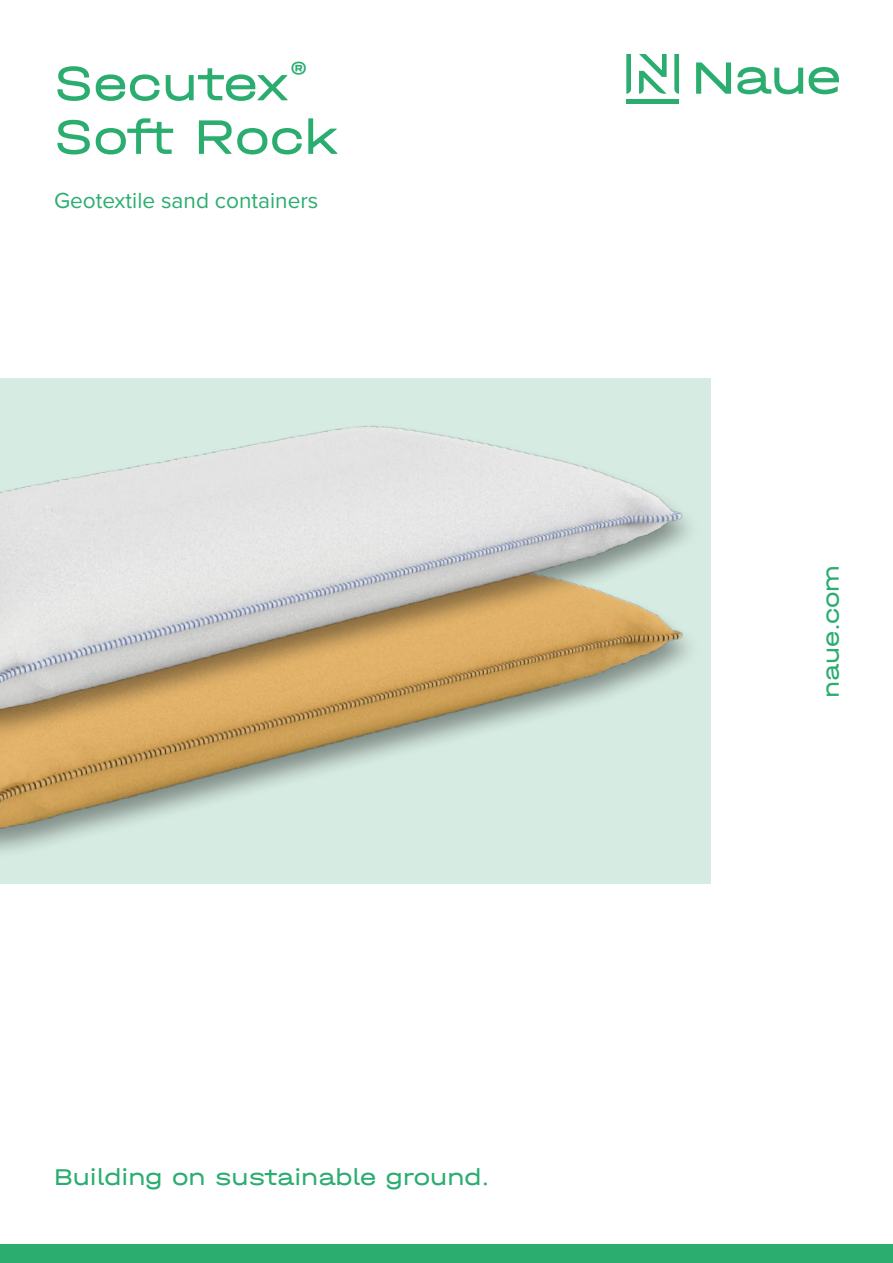
<style>
.page{position:relative;width:893px;height:1263px;background:#fff}
.page>*{position:absolute;margin:0;border:0;box-sizing:border-box;transform-origin:0 0}
.t1{font:51px/53.6px "Halvar Breit";color:#2bad70}
.t2{font:24px "Halvar Breit";color:#2bad70}
.t3{font:22.65px "Proxima Nova";color:#2bad70}
</style>
<div class="page">
<div style="left:626px;top:99px;width:53px;height:5px;background:#2bad70"></div>
<svg style="left:626px;top:54px;width:5px;height:40px"></svg>
<svg style="left:674px;top:54px;width:5px;height:40px"></svg>
<svg style="left:639px;top:54px;width:28px;height:40px"></svg>
<svg style="left:737px;top:67px;width:66px;height:27px"></svg>
<svg style="left:809px;top:67px;width:30px;height:27px"></svg>
<svg style="left:696px;top:62px;width:35px;height:32px"></svg>
<div style="left:0;top:1245px;width:893px;height:18px;background:#2bad70"></div>
<img style="left:0;top:720px;width:711px;height:164px">
<div style="left:0;top:422px;width:702px;height:319px;background:#000;opacity:.4"></div>
<img style="left:0;top:378px;width:711px;height:342px">
<h1 class="t1" style="left:54px;top:55px;width:286px">Secutex<sup>®<br></sup>Soft Rock</h1>
<p class="t3" style="left:54px;top:184px;width:266px">Geotextile sand containers</p>
<p class="t2" style="left:54px;top:1162px;width:437px">Building on sustainable ground.</p>
<p class="t2" style="left:816px;top:698px;width:135px;rotate:-90deg">naue.com</p>
</div>
